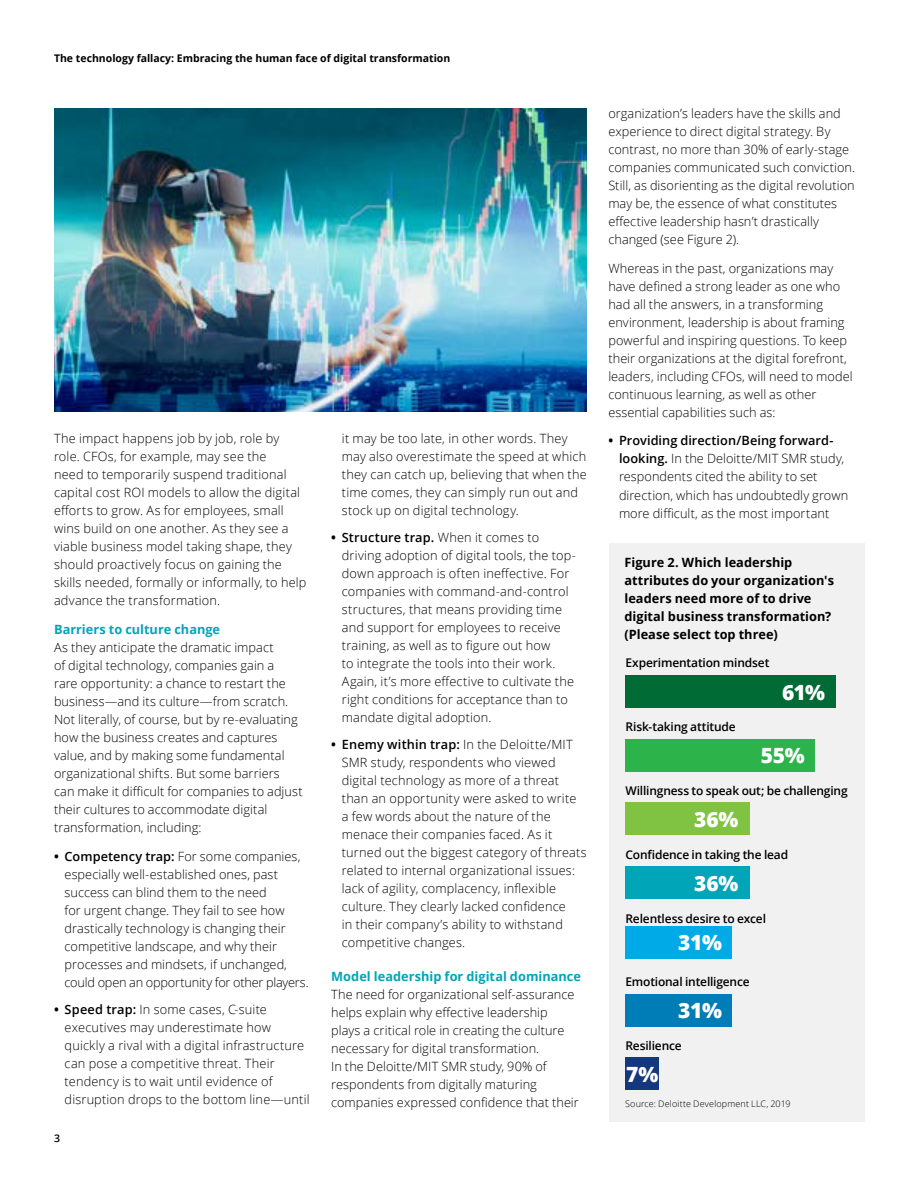
<style>
.page{position:relative;width:918px;height:1188px;background:#fff}
.page>*{position:absolute;margin:0;border:0;box-sizing:border-box;transform-origin:0 0}
.t1{font:800 21px "Open Sans";letter-spacing:-.01em;color:#fff}
.t2{font:300 12.75px/18px "Open Sans";letter-spacing:.01em;color:#000}
.t3{font:700 12.75px/18px "Open Sans";letter-spacing:.005em;color:#000}
.t4{font:700 12.75px "Open Sans";color:#00a5b8}
.t5{font:600 12px "Open Sans";letter-spacing:-.015em;color:#000}
.t6{font:700 10.5px "Open Sans";color:#000}
.t7{font:600 10.5px "Open Sans";color:#000}
.t8{font:300 9px "Open Sans";letter-spacing:.015em;color:#000}
.s1{font-weight:700}
.s2{font-weight:600}
</style>
<div class="page">
<div style="left:609px;top:544px;width:256px;height:578px;background:#f1f1f1"></div>
<div style="left:626px;top:675px;width:210px;height:33px;background:#006b35"></div>
<div style="left:626px;top:739px;width:189px;height:32px;background:#2cb34a"></div>
<div style="left:626px;top:803px;width:124px;height:32px;background:#80c342"></div>
<div style="left:626px;top:866px;width:124px;height:33px;background:#00a5b8"></div>
<div style="left:626px;top:926px;width:106px;height:32px;background:#00aae7"></div>
<div style="left:626px;top:994px;width:106px;height:32px;background:#007db6"></div>
<div style="left:626px;top:1058px;width:33px;height:32px;background:#14377d"></div>
<img style="left:54px;top:108px;width:533px;height:303px">
<p class="t6" style="left:54px;top:51px;width:398px">The technology fallacy: Embracing the human face of digital transformation</p>
<p class="t2" style="left:54px;top:429px;width:254px">The impact happens job by job, role by role. CFOs, for example, may see the<br>need to temporarily suspend traditional capital cost ROI models to allow the digital efforts to grow. As for employees, small wins build on one another. As they see a viable business model taking shape, they should proactively focus on gaining the skills needed, formally or informally, to help advance the transformation.</p>
<p class="t4" style="left:54px;top:620px;width:168px">Barriers to culture change</p>
<p class="t2" style="left:54px;top:638px;width:250px">As they anticipate the dramatic impact<br>of digital technology, companies gain a<br>rare opportunity: a chance to restart the business—and its culture—from scratch.<br>Not literally, of course, but by re-evaluating how the business creates and captures value, and by making some fundamental organizational shifts. But some barriers can make it difficult for companies to adjust their cultures to accommodate digital transformation, including:</p>
<p class="t2" style="left:65px;top:847px;width:246px;text-indent:-11px"><span class="s1">•</span> <span class="s2">Competency trap:</span> For some companies, especially well-established ones, past success can blind them to the need<br>for urgent change. They fail to see how drastically technology is changing their competitive landscape, and why their processes and mindsets, if unchanged, could open an opportunity for other players.</p>
<p class="t2" style="left:65px;top:1000px;width:246px;text-indent:-11px"><span class="s1">•</span> <span class="s2">Speed trap:</span> In some cases, C-suite executives may underestimate how quickly a rival with a digital infrastructure can pose a competitive threat. Their tendency is to wait until evidence of disruption drops to the bottom line—until</p>
<p class="t7" style="left:54px;top:1131px;width:7px">3</p>
<p class="t2" style="left:342px;top:429px;width:246px">it may be too late, in other words. They may also overestimate the speed at which they can catch up, believing that when the time comes, they can simply run out and stock up on digital technology.</p>
<p class="t2" style="left:342px;top:528px;width:236px;text-indent:-11px"><span class="s1">•</span> <span class="s2">Structure trap.</span> When it comes to driving adoption of digital tools, the top&shy;down approach is often ineffective. For companies with command-and-control structures, that means providing time and support for employees to receive training, as well as to figure out how<br>to integrate the tools into their work.<br>Again, it’s more effective to cultivate the right conditions for acceptance than to mandate digital adoption.</p>
<p class="t2" style="left:342px;top:735px;width:246px;text-indent:-11px"><span class="s1">•</span> <span class="s2">Enemy within trap:</span> In the Deloitte/MIT SMR study, respondents who viewed digital technology as more of a threat than an opportunity were asked to write<br>a few words about the nature of the menace their companies faced. As it turned out the biggest category of threats related to internal organizational issues: lack of agility, complacency, inflexible culture. They clearly lacked confidence<br>in their company’s ability to withstand competitive changes.</p>
<p class="t4" style="left:331px;top:968px;width:251px">Model leadership for digital dominance</p>
<p class="t2" style="left:331px;top:985px;width:249px">The need for organizational self-assurance helps explain why effective leadership plays a critical role in creating the culture necessary for digital transformation.<br>In the Deloitte/MIT SMR study, 90% of respondents from digitally maturing companies expressed confidence that their</p>
<p class="t2" style="left:608px;top:104px;width:248px">organization’s leaders have the skills and experience to direct digital strategy. By contrast, no more than 30% of early-stage companies communicated such conviction.<br>Still, as disorienting as the digital revolution may be, the essence of what constitutes effective leadership hasn’t drastically changed (see Figure 2).</p>
<p class="t2" style="left:608px;top:259px;width:246px">Whereas in the past, organizations may have defined a strong leader as one who had all the answers, in a transforming environment, leadership is about framing powerful and inspiring questions. To keep their organizations at the digital forefront, leaders, including CFOs, will need to model continuous learning, as well as other essential capabilities such as:</p>
<p class="t2" style="left:619px;top:432px;width:231px;text-indent:-11px"><span class="s1">•</span> <span class="s2">Providing direction/Being forward&shy;looking.</span> In the Deloitte/MIT SMR study, respondents cited the ability to set direction, which has undoubtedly grown more difficult, as the most important</p>
<p class="t3" style="left:624px;top:553px;width:211px">Figure 2. Which leadership attributes do your organization's leaders need more of to drive digital business transformation? (Please select top three)</p>
<p class="t5" style="left:626px;top:655px;width:145px">Experimentation mindset</p>
<p class="t5" style="left:626px;top:719px;width:112px">Risk-taking attitude</p>
<h1 class="t1" style="left:782px;top:676px;width:45px">61%</h1>
<h1 class="t1" style="left:761px;top:740px;width:46px">55%</h1>
<p class="t5" style="left:626px;top:782px;width:224px">Willingness to speak out; be challenging</p>
<h1 class="t1" style="left:694px;top:803px;width:46px">36%</h1>
<p class="t5" style="left:626px;top:846px;width:164px">Confidence in taking the lead</p>
<h1 class="t1" style="left:694px;top:867px;width:46px">36%</h1>
<p class="t5" style="left:626px;top:910px;width:142px">Relentless desire to excel</p>
<h1 class="t1" style="left:678px;top:927px;width:45px">31%</h1>
<p class="t5" style="left:626px;top:974px;width:126px">Emotional intelligence</p>
<h1 class="t1" style="left:678px;top:995px;width:45px">31%</h1>
<p class="t5" style="left:626px;top:1038px;width:58px">Resilience</p>
<h1 class="t1" style="left:626px;top:1058px;width:34px">7%</h1>
<p class="t8" style="left:625px;top:1098px;width:167px">Source: Deloitte Development LLC, 2019</p>
</div>
